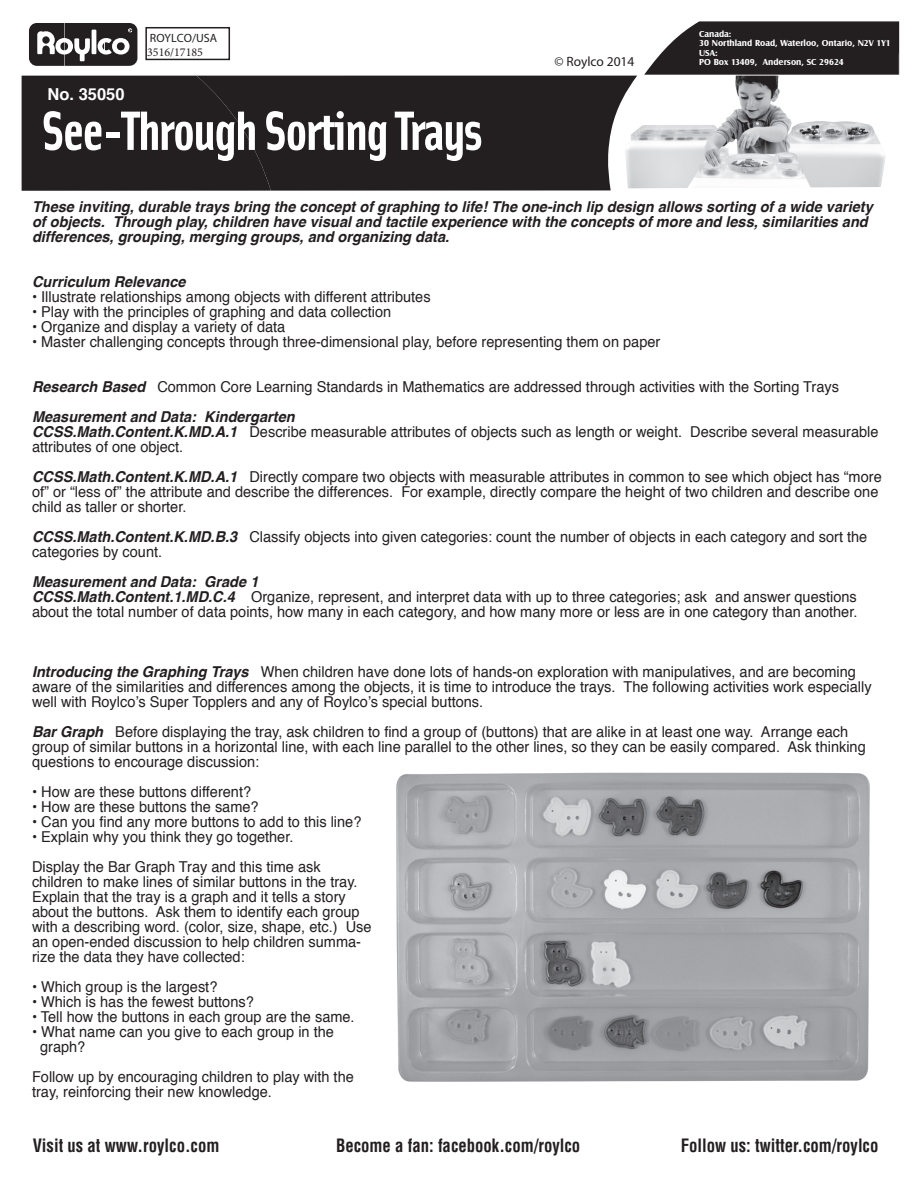
<style>
.page{position:relative;width:918px;height:1188px;background:#fff}
.page>*{position:absolute;margin:0;border:0;box-sizing:border-box;transform-origin:0 0}
.t1{font:700 55.5px "Solex";letter-spacing:-.03em;color:#fff;scale:.96 1}
.t2{font:700 condensed 18px "Helvetica";color:#231f20;scale:.93 1}
.t3{font:700 16.5px "Helvetica";color:#fff}
.t4{font:15px/15px "Helvetica";color:#231f20}
.t5{font:italic 700 15px/15px "Helvetica";color:#231f20}
.t6{font:13.5px "Myriad";color:#231f20}
.t7{font:12px "Myriad";color:#231f20}
.t8{font:12px "Minion Pro";color:#231f20}
.t9{font:700 9px/9.9px "Castle T";color:#fff}
.s1{font-weight:700;font-style:italic}
</style>
<div class="page">
<svg style="left:644px;top:21px;width:256px;height:54px;background:#3b3738"></svg>
<div style="left:271px;top:76px;width:366px;height:115px;background:#231f20"></div>
<div style="left:22px;top:76px;width:249px;height:115px;background:#231f20"></div>
<svg style="left:29px;top:23px;width:108px;height:43px"></svg>
<img style="left:616px;top:76px;width:270px;height:112px">
<div style="left:145px;top:27px;width:85px;height:33px;border:2px solid #231f20"></div>
<img style="left:396px;top:772px;width:474px;height:310px">
<p class="t7" style="left:150px;top:32px;width:69px">ROYLCO/USA</p>
<p class="t8" style="left:147px;top:45px;width:57px">3516/17185</p>
<p class="t3" style="left:48px;top:81px;width:79px">No. 35050</p>
<h1 class="t1" style="left:41px;top:94px;width:461px">See-Through Sorting Trays</h1>
<p class="t6" style="left:554px;top:55px;width:82px">© Roylco 2014</p>
<p class="t9" style="left:699px;top:29px;width:193px">Canada:<br>30 Northland Road, Waterloo, Ontario, N2V 1Y1<br>USA:</p>
<p class="t9" style="left:699px;top:58px;width:146px">PO Box 13409, Anderson, SC 29624</p>
<p class="t5" style="left:32px;top:200px;width:842px">These inviting, durable trays bring the concept of graphing to life! The one-inch lip design allows sorting of a wide variety of objects. Through play, children have visual and tactile experience with the concepts of more and less, similarities and differences, grouping, merging groups, and organizing data.</p>
<p class="t5" style="left:32px;top:275px;width:155px">Curriculum Relevance</p>
<p class="t4" style="left:32px;top:290px;width:400px">• Illustrate relationships among objects with different attributes</p>
<p class="t4" style="left:32px;top:305px;width:361px">• Play with the principles of graphing and data collection</p>
<p class="t4" style="left:32px;top:320px;width:255px">• Organize and display a variety of data</p>
<p class="t4" style="left:32px;top:335px;width:630px">• Master challenging concepts through three-dimensional play, before representing them on paper</p>
<p class="t4" style="left:32px;top:373px;width:809px;line-height:30px"><span class="s1">Research Based</span> Common Core Learning Standards in Mathematics are addressed through activities with the Sorting Trays<br><span class="s1">Measurement and Data: Kindergarten</span></p>
<p class="t4" style="left:32px;top:425px;width:848px"><span class="s1">CCSS.Math.Content.K.MD.A.1</span> Describe measurable attributes of objects such as length or weight. Describe several measurable attributes of one object.</p>
<p class="t4" style="left:32px;top:470px;width:851px"><span class="s1">CCSS.Math.Content.K.MD.A.1</span> Directly compare two objects with measurable attributes in common to see which object has “more of” or “less of” the attribute and describe the differences. For example, directly compare the height of two children and describe one child as taller or shorter.</p>
<p class="t4" style="left:32px;top:530px;width:837px"><span class="s1">CCSS.Math.Content.K.MD.B.3</span> Classify objects into given categories: count the number of objects in each category and sort the categories by count.</p>
<p class="t4" style="left:32px;top:575px;width:827px"><span class="s1">Measurement and Data: Grade 1<br>CCSS.Math.Content.1.MD.C.4</span> Organize, represent, and interpret data with up to three categories; ask and answer questions about the total number of data points, how many in each category, and how many more or less are in one category than another.</p>
<p class="t4" style="left:32px;top:665px;width:841px"><span class="s1">Introducing the Graphing Trays</span> When children have done lots of hands-on exploration with manipulatives, and are becoming aware of the similarities and differences among the objects, it is time to introduce the trays. The following activities work especially well with Roylco’s Super Topplers and any of Roylco’s special buttons.</p>
<p class="t4" style="left:32px;top:725px;width:835px"><span class="s1">Bar Graph</span> Before displaying the tray, ask children to find a group of (buttons) that are alike in at least one way. Arrange each group of similar buttons in a horizontal line, with each line parallel to the other lines, so they can be easily compared. Ask thinking questions to encourage discussion:</p>
<p class="t4" style="left:32px;top:785px;width:221px">• How are these buttons different?</p>
<p class="t4" style="left:32px;top:800px;width:228px">• How are these buttons the same?</p>
<p class="t4" style="left:32px;top:815px;width:331px">• Can you find any more buttons to add to this line?</p>
<p class="t4" style="left:32px;top:823px;width:290px;line-height:30px">• Explain why you think they go together.<br>Display the Bar Graph Tray and this time ask</p>
<p class="t4" style="left:32px;top:875px;width:341px">children to make lines of similar buttons in the tray.<br>Explain that the tray is a graph and it tells a story about the buttons. Ask them to identify each group with a describing word. (color, size, shape, etc.) Use an open-ended discussion to help children summa&shy;rize the data they have collected:</p>
<p class="t4" style="left:32px;top:980px;width:187px">• Which group is the largest?</p>
<p class="t4" style="left:32px;top:995px;width:223px">• Which is has the fewest buttons?</p>
<p class="t4" style="left:32px;top:1010px;width:324px">• Tell how the buttons in each group are the same.</p>
<p class="t4" style="left:40px;top:1025px;width:295px;text-indent:-8px">• What name can you give to each group in the graph?</p>
<p class="t4" style="left:32px;top:1070px;width:323px">Follow up by encouraging children to play with the tray, reinforcing their new knowledge.</p>
<p class="t2" style="left:33px;top:1134px;width:202px">Visit us at www.roylco.com</p>
<p class="t2" style="left:336px;top:1134px;width:264px">Become a fan: facebook.com/roylco</p>
<p class="t2" style="left:681px;top:1134px;width:214px">Follow us: twitter.com/roylco</p>
</div>
